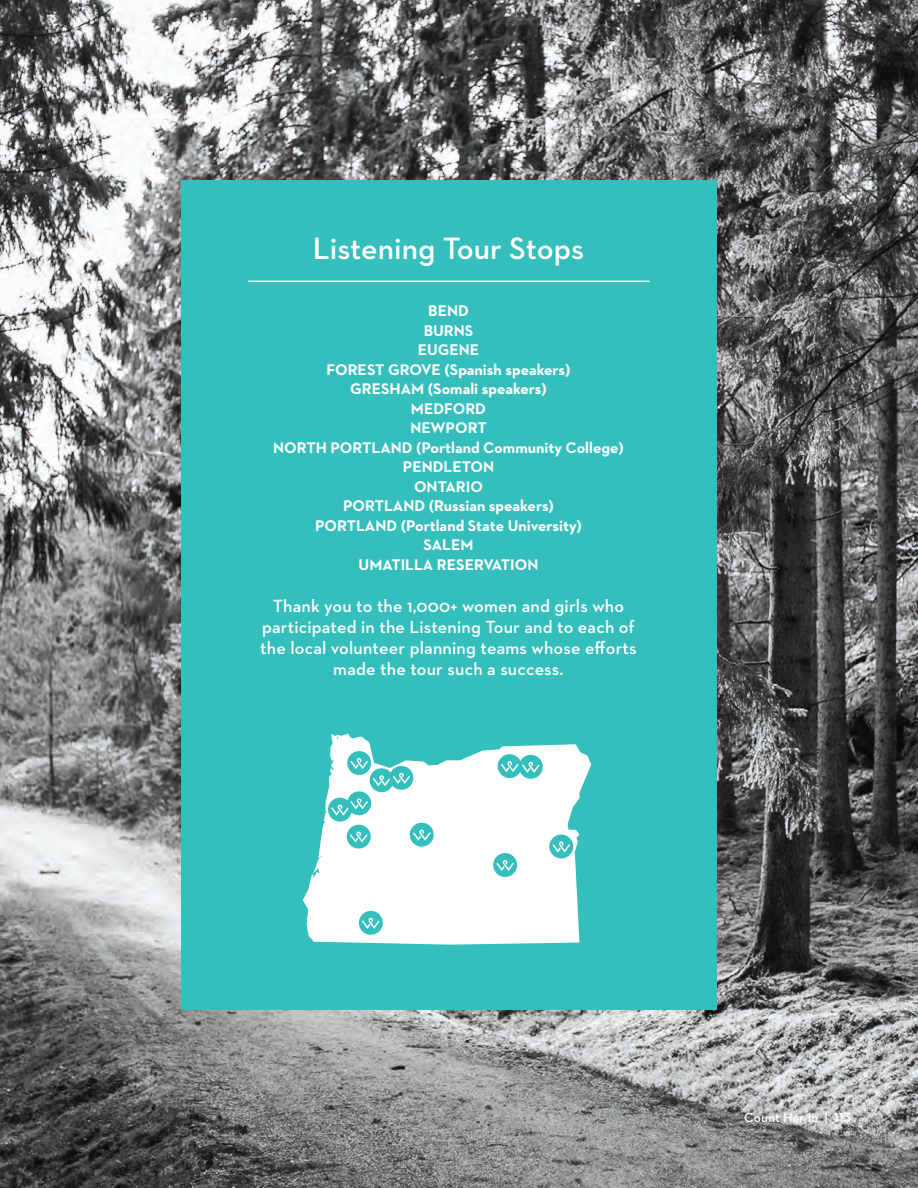
<style>
.page{position:relative;width:918px;height:1188px;background:#fff}
.page>*{position:absolute;margin:0;border:0;box-sizing:border-box;transform-origin:0 0}
.t1{font:600 31.5px "Neutraface 2 Text";color:#fff}
.t2{font:600 18px/21px "Neutraface 2 Text";letter-spacing:.01em;color:#fff;text-align:center}
.t3{font:700 15.75px/19.5px "Neutraface 2 Text";color:#fff;text-align:center}
.t4{font:600 13.5px "Neutraface 2 Text";color:#fff}
</style>
<div class="page">
<img style="left:0;top:0;width:918px;height:1188px">
<div style="left:181px;top:181px;width:536px;height:829px;background:#34bfbc"></div>
<hr style="left:248px;top:281px;width:402px;height:1px;background:#fff">
<svg style="left:303px;top:734px;width:288px;height:211px;fill:#fff"></svg>
<svg style="left:493px;top:853px;width:24px;height:24px"></svg>
<svg style="left:359px;top:911px;width:24px;height:24px"></svg>
<svg style="left:549px;top:835px;width:24px;height:23px"></svg>
<svg style="left:328px;top:751px;width:106px;height:98px"></svg>
<svg style="left:498px;top:754px;width:45px;height:25px"></svg>
<h1 class="t1" style="left:313px;top:228px;width:273px">Listening Tour Stops</h1>
<p class="t3" style="left:273px;top:301px;width:352px">BEND<br>BURNS<br>EUGENE<br>FOREST GROVE (Spanish speakers)<br>GRESHAM (Somali speakers)<br>MEDFORD<br>NEWPORT<br>NORTH PORTLAND (Portland Community College)<br>PENDLETON<br>ONTARIO<br>PORTLAND (Russian speakers)<br>PORTLAND (Portland State University)<br>SALEM<br>UMATILLA RESERVATION</p>
<p class="t2" style="left:260px;top:595px;width:378px">Thank you to the 1,000+ women and girls who participated in the Listening Tour and to each of the local volunteer planning teams whose efforts made the tour such a success.</p>
<p class="t4" style="left:744px;top:1109px;width:108px">Count Her In | 113</p>
</div>
